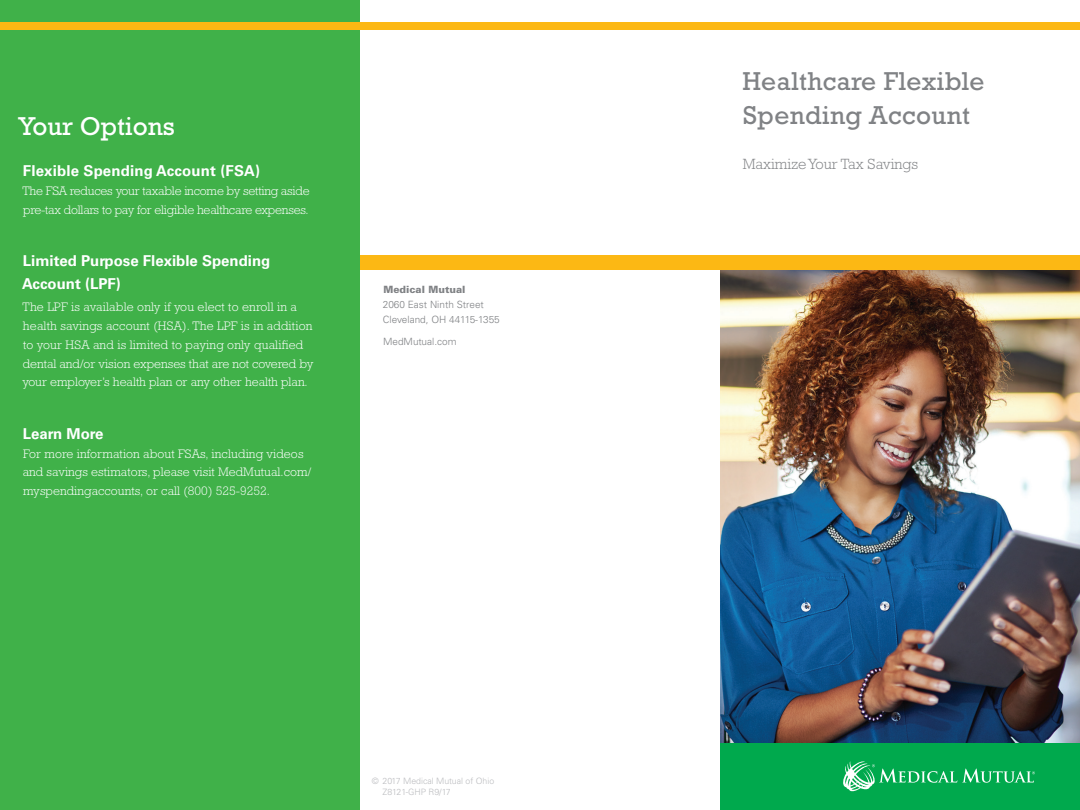
<style>
.page{position:relative;width:1080px;height:810px;background:#fff}
.page>*{position:absolute;margin:0;border:0;box-sizing:border-box;transform-origin:0 0}
.Main_Headline{font:26.25px/33.8px "Rockwell Std";letter-spacing:.015em;color:#808285}
.t1{font:26.25px "Rockwell Std";color:#fff}
.t2{font:700 15px/22.5px "Univers LT Std";color:#fff}
.Main_Subhead{font:300 15px "Rockwell Std";color:#808285}
.t3{font:300 12.5px/18.8px "Rockwell Std";letter-spacing:.005em;color:#fff}
.t4{font:300 12.5px/18.8px "Rockwell Std";letter-spacing:-.015em;color:#fff}
.Back_Address__Line_2{font:300 10px/15px "Univers LT Std";color:#808285}
.Back_Address__Line_1{font:900 10px "Univers LT Std";color:#808285}
.Copyright___Form_Num{font:300 8.75px "Univers LT Std";color:#bcbdc0}
</style>
<div class="page">
<div style="left:0;top:0;width:360px;height:810px;background:#40b149"></div>
<div style="left:0;top:22px;width:1080px;height:8px;background:#fcb814"></div>
<div style="left:360px;top:255px;width:720px;height:15px;background:#fcb814"></div>
<div style="left:720px;top:742px;width:360px;height:68px;background:#00a94d"></div>
<svg style="left:843px;top:761px;width:192px;height:30px"></svg>
<img style="left:720px;top:270px;width:360px;height:472px">
<p class="t1" style="left:19px;top:111px;width:158px">Your Options</p>
<p class="t2" style="left:23px;top:160px;width:239px">Flexible Spending Account (FSA)</p>
<p class="t4" style="left:23px;top:181px;width:289px">The FSA reduces your taxable income by setting aside pre-tax dollars to pay for eligible healthcare expenses.</p>
<p class="t2" style="left:22px;top:250px;width:250px">Limited Purpose Flexible Spending<br>Account (LPF)</p>
<p class="t3" style="left:22px;top:298px;width:293px">The LPF is available only if you elect to enroll in a health savings account (HSA). The LPF is in addition to your HSA and is limited to paying only qualified dental and/or vision expenses that are not covered by your employer’s health plan or any other health plan.</p>
<p class="t2" style="left:23px;top:422px;width:82px">Learn More</p>
<p class="t3" style="left:23px;top:444px;width:290px">For more information about FSAs, including videos and savings estimators, please visit MedMutual.com/ myspendingaccounts, or call (800) 525-9252.</p>
<p class="Back_Address__Line_1" style="left:383px;top:283px;width:84px">Medical Mutual</p>
<p class="Back_Address__Line_2" style="left:383px;top:296px;width:119px">2060 East Ninth Street<br>Cleveland, OH 44115-1355</p>
<p class="Back_Address__Line_2" style="left:383px;top:334px;width:75px">MedMutual.com</p>
<p class="Copyright___Form_Num" style="left:372px;top:775px;width:124px">© 2017 Medical Mutual of Ohio</p>
<p class="Copyright___Form_Num" style="left:383px;top:787px;width:70px">Z8121-GHP R9/17</p>
<p class="Main_Headline" style="left:742px;top:64px;width:244px">Healthcare Flexible<br>Spending Account</p>
<p class="Main_Subhead" style="left:743px;top:155px;width:177px">Maximize Your Tax Savings</p>
</div>
